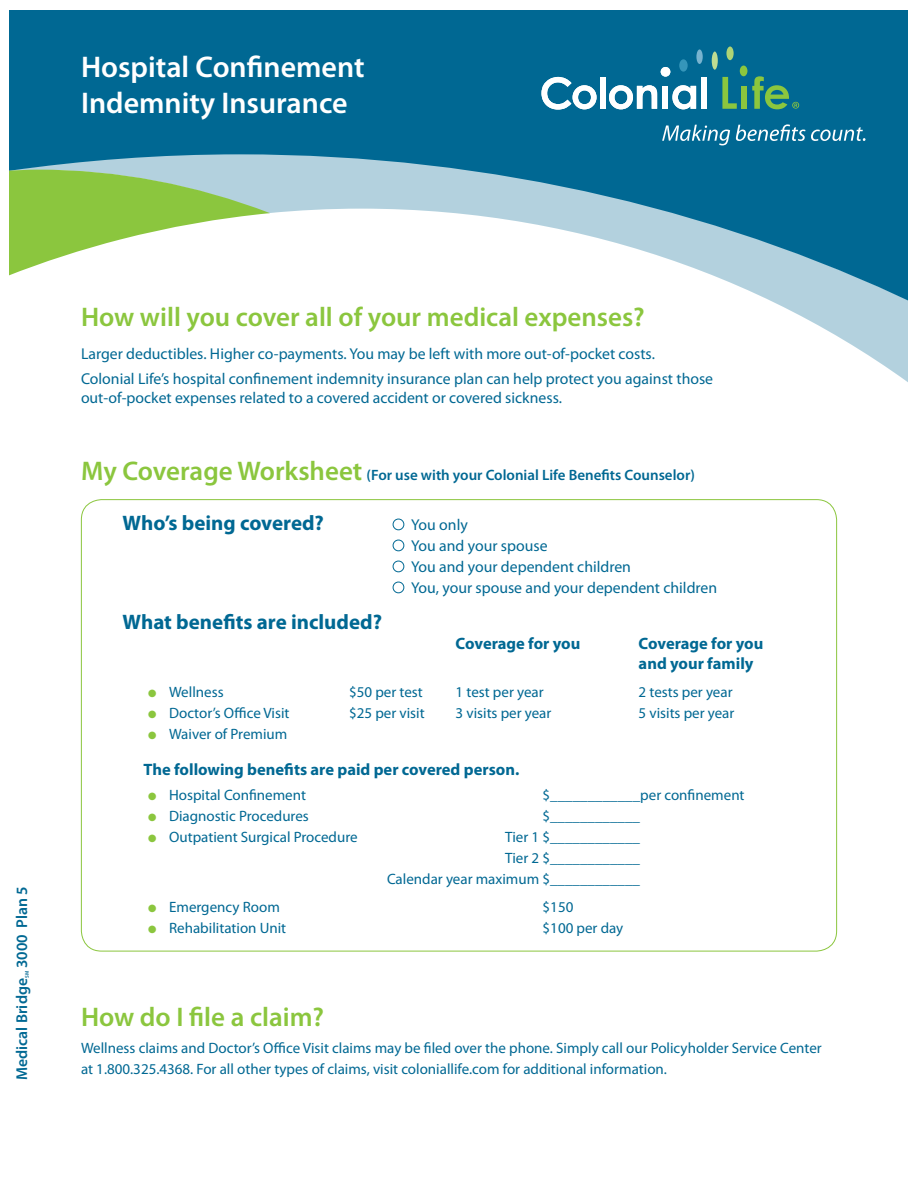
<style>
.page{position:relative;width:918px;height:1188px;background:#fff}
.page>*{position:absolute;margin:0;border:0;box-sizing:border-box;transform-origin:0 0}
.t1{font:600 30px/36px "Myriad Pro";color:#fff}
.t2{font:600 27px "Myriad Pro";color:#8bc63e}
.t3{font:700 21px "Myriad Pro";color:#006893}
.t4{font:700 16.5px/19.8px "Myriad Pro";color:#006893}
.t5{font:15.75px/21px "Myriad Pro";color:#006893}
.t6{font:600 15.75px "Myriad Pro";color:#006893}
.t7{font:15px/21px "Myriad Pro";color:#006893;text-align:right}
.t8{font:600 15px "Myriad Pro";color:#006893}
.t9{font:600 5.25px "Myriad Pro";color:#006893}
.s1{font-size:27px;color:#8bc63e}
.s2{color:#8bc63e}
</style>
<div class="page">
<div style="left:9px;top:10px;width:898px;height:144px;background:#006893"></div>
<svg style="left:9px;top:154px;width:898px;height:228px"></svg>
<svg style="left:9px;top:170px;width:261px;height:106px"></svg>
<div style="left:393px;top:519px;width:11px;height:11px;border:1px solid #006893;border-radius:50%"></div>
<div style="left:393px;top:540px;width:11px;height:11px;border:1px solid #006893;border-radius:50%"></div>
<div style="left:393px;top:561px;width:11px;height:11px;border:1px solid #006893;border-radius:50%"></div>
<div style="left:393px;top:582px;width:11px;height:11px;border:1px solid #006893;border-radius:50%"></div>
<div style="left:740px;top:66px;width:7px;height:10px;background:#8bc63e;border-radius:50%"></div>
<div style="left:712px;top:52px;width:6px;height:18px;background:#bedc92;border-radius:50%"></div>
<svg style="left:722px;top:77px;width:15px;height:32px"></svg>
<svg style="left:662px;top:125px;width:68px;height:20px"></svg>
<svg style="left:736px;top:124px;width:130px;height:17px;background:#408dad"></svg>
<svg style="left:542px;top:77px;width:55px;height:33px"></svg>
<div style="left:600px;top:77px;width:6px;height:32px;background:#fff"></div>
<svg style="left:609px;top:85px;width:48px;height:24px"></svg>
<div style="left:662px;top:86px;width:6px;height:23px;background:#fff"></div>
<svg style="left:672px;top:85px;width:24px;height:24px"></svg>
<div style="left:702px;top:77px;width:5px;height:32px;background:#fff"></div>
<div style="left:661px;top:67px;width:9px;height:10px;background:#fff;border-radius:50%"></div>
<div style="left:679px;top:59px;width:9px;height:13px;background:#3596ba;border-radius:50%"></div>
<div style="left:726px;top:47px;width:8px;height:13px;background:#aed475;border-radius:50%"></div>
<div style="left:696px;top:49px;width:7px;height:15px;background:#78b3cf;border-radius:50%"></div>
<div style="left:742px;top:86px;width:5px;height:23px;background:#8bc63e"></div>
<svg style="left:752px;top:76px;width:47px;height:33px;background:#338a73"></svg>
<h1 class="t1" style="left:81px;top:48px;width:285px">Hospital Confinement<br>Indemnity Insurance</h1>
<p class="t6" style="left:12px;top:968px;width:83px;rotate:-90deg">3000 Plan 5</p>
<p class="t9" style="left:24px;top:978px;width:9px;rotate:-90deg">SM</p>
<p class="t6" style="left:12px;top:1080px;width:103px;rotate:-90deg">Medical Bridge</p>
<h2 class="t2" style="left:81px;top:300px;width:565px">How will you cover all of your medical expenses?</h2>
<p class="t5" style="left:81px;top:340px;width:634px;line-height:25.7px">Larger deductibles. Higher co-payments. You may be left with more out-of-pocket costs.<br>Colonial Life’s hospital confinement indemnity insurance plan can help protect you against those</p>
<p class="t5" style="left:81px;top:387px;width:483px">out-of-pocket expenses related to a covered accident or covered sickness.</p>
<p class="t8" style="left:81px;top:465px;width:615px"><span class="s1">My Coverage Worksheet</span> (For use with your Colonial Life Benefits Counselor)</p>
<h3 class="t3" style="left:123px;top:509px;width:203px">Who’s being covered?</h3>
<p class="t5" style="left:411px;top:514px;width:307px">You only<br>You and your spouse<br>You and your dependent children<br>You, your spouse and your dependent children</p>
<h3 class="t3" style="left:123px;top:609px;width:261px">What benefits are included?</h3>
<p class="t4" style="left:456px;top:633px;width:126px">Coverage for you</p>
<p class="t4" style="left:639px;top:633px;width:126px">Coverage for you and your family</p>
<p class="t7" style="left:148px;top:681px;width:77px"><span class="s2">●</span> Wellness</p>
<p class="t7" style="left:349px;top:681px;width:75px">$50 per test</p>
<p class="t7" style="left:456px;top:681px;width:90px">1 test per year</p>
<p class="t7" style="left:639px;top:681px;width:95px">2 tests per year</p>
<p class="t7" style="left:148px;top:702px;width:143px"><span class="s2">●</span> Doctor’s Office Visit</p>
<p class="t7" style="left:349px;top:702px;width:77px">$25 per visit</p>
<p class="t7" style="left:456px;top:702px;width:97px">3 visits per year</p>
<p class="t7" style="left:639px;top:702px;width:97px">5 visits per year</p>
<p class="t7" style="left:148px;top:723px;width:141px"><span class="s2">●</span> Waiver of Premium</p>
<p class="t4" style="left:144px;top:759px;width:377px">The following benefits are paid per covered person.</p>
<p class="t7" style="left:148px;top:784px;width:159px"><span class="s2">●</span> Hospital Confinement</p>
<p class="t7" style="left:543px;top:784px;width:203px">$____________per confinement</p>
<p class="t7" style="left:148px;top:805px;width:162px"><span class="s2">●</span> Diagnostic Procedures</p>
<p class="t7" style="left:542px;top:805px;width:99px">$____________</p>
<p class="t7" style="left:148px;top:826px;width:211px"><span class="s2">●</span> Outpatient Surgical Procedure</p>
<p class="t7" style="left:387px;top:826px;width:255px">Tier 1 $____________<br>Tier 2 $____________<br>Calendar year maximum $____________</p>
<p class="t7" style="left:148px;top:896px;width:133px"><span class="s2">●</span> Emergency Room</p>
<p class="t7" style="left:543px;top:896px;width:32px">$150</p>
<p class="t7" style="left:148px;top:917px;width:140px"><span class="s2">●</span> Rehabilitation Unit</p>
<p class="t7" style="left:543px;top:917px;width:82px">$100 per day</p>
<h2 class="t2" style="left:81px;top:999px;width:245px">How do I file a claim?</h2>
<p class="t7" style="left:81px;top:1038px;width:742px;text-align:left">Wellness claims and Doctor’s Office Visit claims may be filed over the phone. Simply call our Policyholder Service Center at 1.800.325.4368. For all other types of claims, visit coloniallife.com for additional information.</p>
</div>
